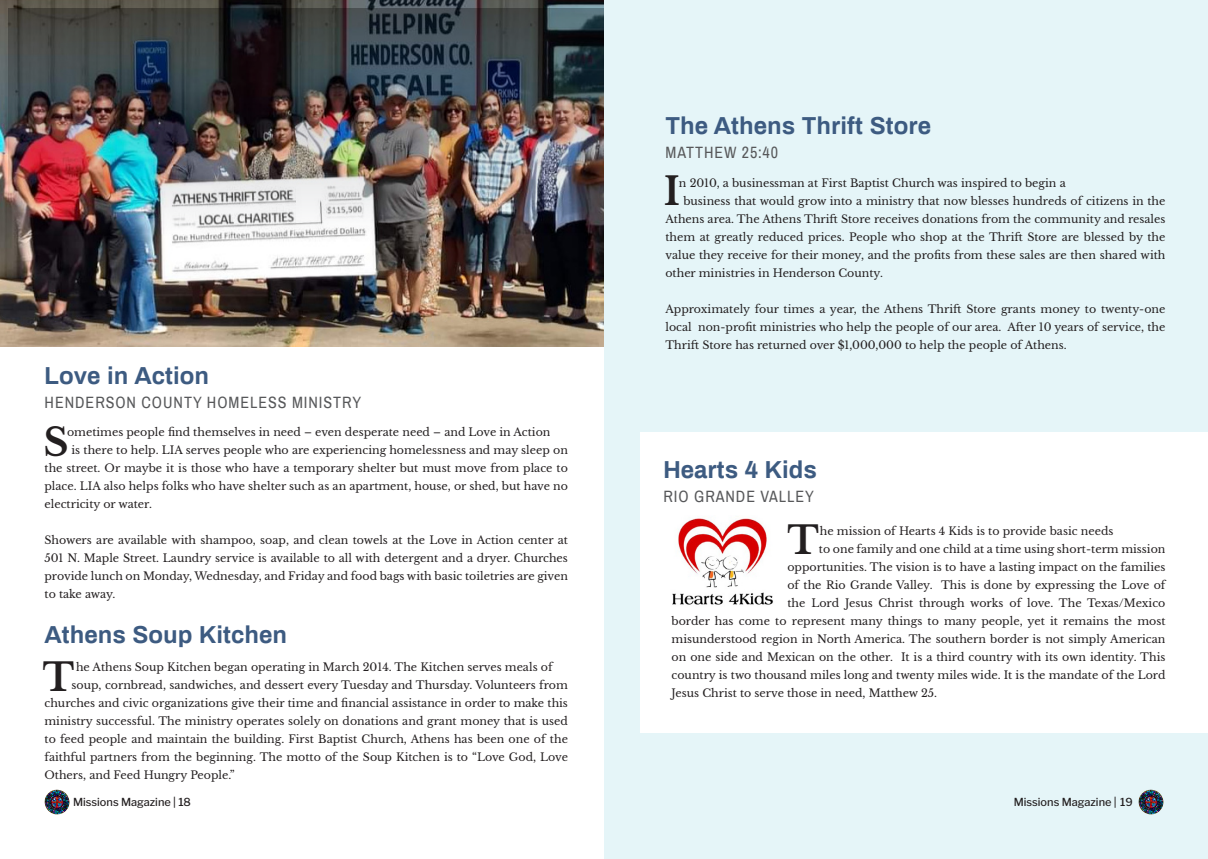
<style>
.page{position:relative;width:1208px;height:859px;background:#fff}
.page>*{position:absolute;margin:0;border:0;box-sizing:border-box;transform-origin:0 0}
.t1{font:700 38px "Libre Baskerville";color:#231f20}
.t2{font:700 24px "Archivo";color:#3d5b81}
.t3{font:16px "Archivo Narrow";letter-spacing:.06em;color:#57585a}
.t4{font:11px/18px "Libre Baskerville";color:#231f20;text-align:justify}
.t5{font:500 11px "Libre Franklin";color:#231f20}
.s1{font-family:"Libre Baskerville";font-size:38px;color:#231f20}
</style>
<div class="page">
<div style="left:604px;top:0;width:604px;height:859px;background:#e5f5f8"></div>
<img style="left:1138px;top:789px;width:25px;height:25px;border-radius:13px">
<img style="left:45px;top:789px;width:25px;height:25px;border-radius:13px">
<img style="left:0;top:0;width:604px;height:346px">
<img style="left:9px;top:9px;width:595px;height:338px">
<div style="left:640px;top:432px;width:568px;height:300px;background:#fff"></div>
<img style="left:672px;top:518px;width:101px;height:87px">
<h2 class="t2" style="left:45px;top:358px;width:166px">Love in Action</h2>
<h3 class="t3" style="left:45px;top:391px;width:318px">HENDERSON COUNTY HOMELESS MINISTRY</h3>
<p class="t4" style="left:67px;top:423px;width:485px">ometimes people find themselves in need – even desperate need – and Love in Action</p>
<p class="t4" style="left:72px;top:441px;width:498px">is there to help. LIA serves people who are experiencing homelessness and may sleep on</p>
<p class="t4" style="left:44px;top:459px;width:525px">the street. Or maybe it is those who have a temporary shelter but must move from place to</p>
<p class="t4" style="left:44px;top:477px;width:525px">place. LIA also helps folks who have shelter such as an apartment, house, or shed, but have no</p>
<p class="t4" style="left:44px;top:495px;width:109px">electricity or water.</p>
<p class="t4" style="left:44px;top:531px;width:525px">Showers are available with shampoo, soap, and clean towels at the Love in Action center at 501 N. Maple Street. Laundry service is available to all with detergent and a dryer. Churches provide lunch on Monday, Wednesday, and Friday and food bags with basic toiletries are given to take away.</p>
<h1 class="t1" style="left:44px;top:419px;width:27px">S</h1>
<h2 class="t2" style="left:45px;top:617px;width:244px">Athens Soup Kitchen</h2>
<p class="t4" style="left:76px;top:658px;width:478px">he Athens Soup Kitchen began operating in March 2014. The Kitchen serves meals of</p>
<p class="t4" style="left:72px;top:676px;width:498px">soup, cornbread, sandwiches, and dessert every Tuesday and Thursday. Volunteers from</p>
<p class="t4" style="left:44px;top:694px;width:525px">churches and civic organizations give their time and financial assistance in order to make this</p>
<p class="t4" style="left:44px;top:712px;width:525px">ministry successful. The ministry operates solely on donations and grant money that is used</p>
<p class="t4" style="left:44px;top:730px;width:525px">to feed people and maintain the building. First Baptist Church, Athens has been one of the</p>
<p class="t4" style="left:44px;top:748px;width:525px">faithful partners from the beginning. The motto of the Soup Kitchen is to “Love God, Love</p>
<p class="t4" style="left:44px;top:766px;width:192px">Others, and Feed Hungry People.”</p>
<h1 class="t1" style="left:43px;top:654px;width:33px">T</h1>
<h2 class="t2" style="left:665px;top:108px;width:267px">The Athens Thrift Store</h2>
<h3 class="t3" style="left:665px;top:141px;width:114px">MATTHEW 25:40</h3>
<p class="t4" style="left:679px;top:174px;width:388px">n 2010, a businessman at First Baptist Church was inspired to begin a</p>
<p class="t4" style="left:683px;top:192px;width:483px">business that would grow into a ministry that now blesses hundreds of citizens in the</p>
<p class="t4" style="left:665px;top:210px;width:501px">Athens area. The Athens Thrift Store receives donations from the community and resales</p>
<p class="t4" style="left:665px;top:228px;width:501px">them at greatly reduced prices. People who shop at the Thrift Store are blessed by the</p>
<p class="t4" style="left:665px;top:246px;width:501px">value they receive for their money, and the profits from these sales are then shared with</p>
<p class="t4" style="left:665px;top:264px;width:219px">other ministries in Henderson County.</p>
<p class="t4" style="left:665px;top:300px;width:501px">Approximately four times a year, the Athens Thrift Store grants money to twenty-one local non-profit ministries who help the people of our area. After 10 years of service, the Thrift Store has returned over $1,000,000 to help the people of Athens.</p>
<h1 class="t1" style="left:663px;top:168px;width:18px">I</h1>
<h2 class="t2" style="left:656px;top:452px;width:162px"><span class="s1">T</span>Hearts 4 Kids</h2>
<h3 class="t3" style="left:663px;top:485px;width:152px">RIO GRANDE VALLEY</h3>
<h1 class="t1" style="left:787px;top:517px;width:33px">T</h1>
<p class="t4" style="left:820px;top:522px;width:295px">he mission of Hearts 4 Kids is to provide basic needs</p>
<p class="t4" style="left:819px;top:540px;width:348px">to one family and one child at a time using short-term mission</p>
<p class="t4" style="left:787px;top:558px;width:379px">opportunities. The vision is to have a lasting impact on the families</p>
<p class="t4" style="left:787px;top:576px;width:379px">of the Rio Grande Valley. This is done by expressing the Love of</p>
<p class="t4" style="left:787px;top:594px;width:379px">the Lord Jesus Christ through works of love. The Texas/Mexico</p>
<p class="t4" style="left:671px;top:612px;width:495px">border has come to represent many things to many people, yet it remains the most</p>
<p class="t4" style="left:671px;top:630px;width:495px">misunderstood region in North America. The southern border is not simply American</p>
<p class="t4" style="left:671px;top:648px;width:495px">on one side and Mexican on the other. It is a third country with its own identity. This</p>
<p class="t4" style="left:671px;top:666px;width:495px">country is two thousand miles long and twenty miles wide. It is the mandate of the Lord</p>
<p class="t4" style="left:671px;top:684px;width:267px">Jesus Christ to serve those in need, Matthew 25.</p>
<p class="t5" style="left:73px;top:793px;width:119px">Missions Magazine | 18</p>
<p class="t5" style="left:1013px;top:793px;width:121px">Missions Magazine | 19</p>
</div>
